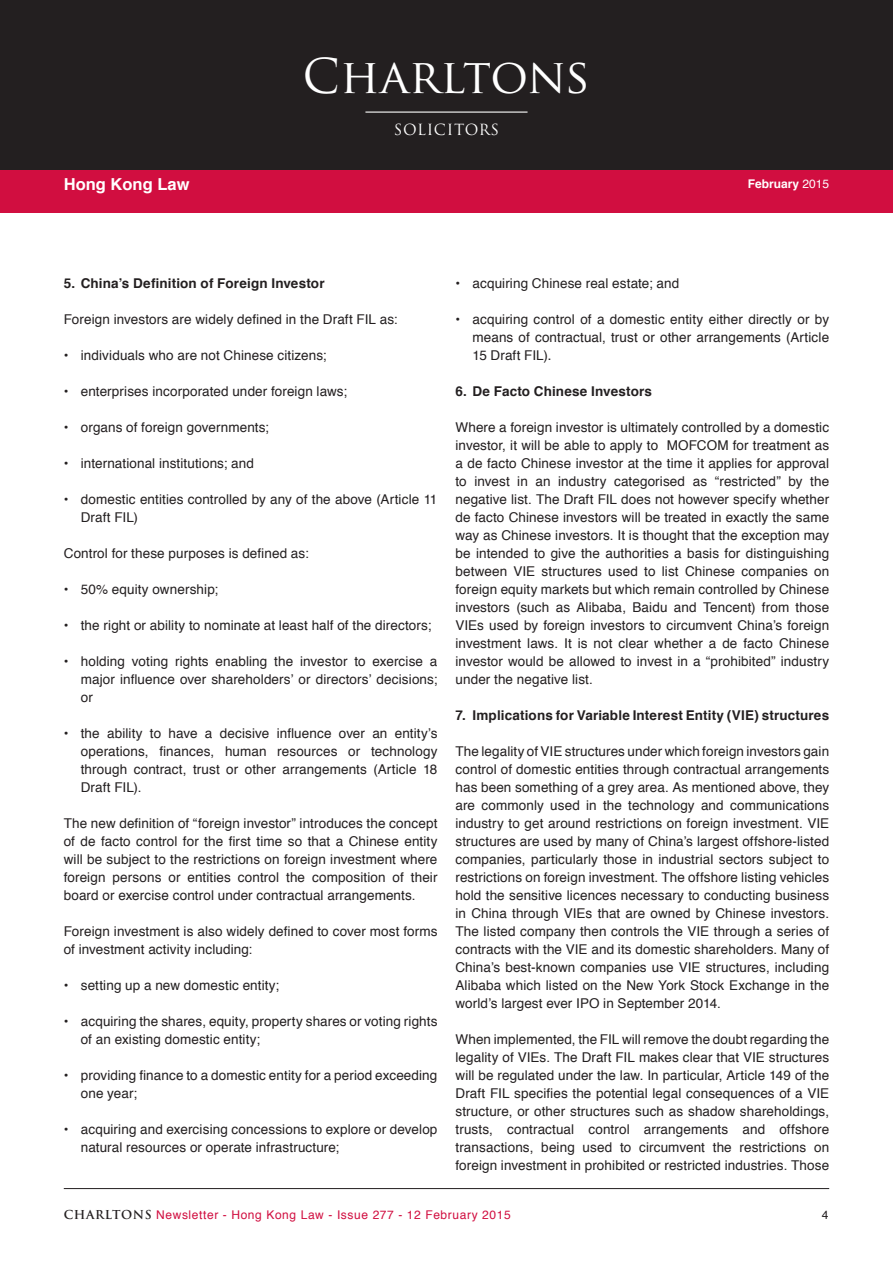
<style>
.page{position:relative;width:893px;height:1263px;background:#fff}
.page>*{position:absolute;margin:0;border:0;box-sizing:border-box;transform-origin:0 0}
.t1{font:46.8px "Trajan Pro";color:#fff}
.t2{font:700 16.5px "Helvetica";color:#fff}
.t3{font:15px "Trajan Pro";letter-spacing:.04em;color:#fff}
.body_text{font:13.5px/18px "Helvetica";letter-spacing:.01em;color:#231f20;text-align:justify}
.body_text_i_heading{font:700 13.5px "Helvetica";letter-spacing:.01em;color:#231f20}
.t4{font:12px "Helvetica";letter-spacing:.05em;color:#d10e40}
.t5{font:700 12px "Helvetica";color:#fff}
.t6{font:12px "Helvetica";color:#231f20}
.s1{font-weight:400}
.s2{font-weight:700}
.s3{font-family:"Arial";font-size:15px}
.s4{font-family:"Trajan Pro";font-weight:700;color:#231f20}
</style>
<div class="page">
<div style="left:0;top:194px;width:893px;height:19px;background:#d10e40"></div>
<hr style="left:64px;top:1188px;width:765px;height:1px;background:#231f20">
<div style="left:0;top:0;width:893px;height:170px;background:#231f20"></div>
<div style="left:0;top:170px;width:893px;height:32px;background:#d10e40"></div>
<hr style="left:365px;top:112px;width:162px;height:1px;background:#fff">
<p class="t2" style="left:64px;top:171px;width:127px">Hong Kong Law</p>
<h1 class="t1" style="left:303px;top:47px;width:289px">Charltons</h1>
<p class="t3" style="left:394px;top:120px;width:107px">SOLICITORS</p>
<p class="t5" style="left:748px;top:174px;width:83px">February <span class="s1">2015</span></p>
<p class="body_text_i_heading" style="left:64px;top:272px;width:262px">5. China’s Definition of Foreign Investor</p>
<p class="body_text" style="left:64px;top:311px;width:335px">Foreign investors are widely defined in the Draft FIL as:</p>
<p class="body_text" style="left:64px;top:347px;width:264px"><span class="s2">•</span> individuals who are not Chinese citizens;</p>
<p class="body_text" style="left:64px;top:383px;width:285px"><span class="s2">•</span> enterprises incorporated under foreign laws;</p>
<p class="body_text" style="left:64px;top:419px;width:207px"><span class="s2">•</span> organs of foreign governments;</p>
<p class="body_text" style="left:64px;top:455px;width:192px"><span class="s2">•</span> international institutions; and</p>
<p class="body_text" style="left:81px;top:491px;width:358px;text-indent:-17px"><span class="s2">•</span> domestic entities controlled by any of the above (Article 11<br>Draft FIL)</p>
<p class="body_text" style="left:64px;top:545px;width:247px">Control for these purposes is defined as:</p>
<p class="body_text" style="left:64px;top:581px;width:156px"><span class="s2">•</span> 50% equity ownership;</p>
<p class="body_text" style="left:64px;top:617px;width:369px"><span class="s2">•</span> the right or ability to nominate at least half of the directors;</p>
<p class="body_text" style="left:81px;top:653px;width:358px;text-indent:-17px"><span class="s2">•</span> holding voting rights enabling the investor to exercise a major influence over shareholders’ or directors’ decisions; or</p>
<p class="body_text" style="left:81px;top:725px;width:358px;text-indent:-17px"><span class="s2">•</span> the ability to have a decisive influence over an entity’s operations, finances, human resources or technology through contract, trust or other arrangements (Article 18<br>Draft FIL).</p>
<p class="body_text" style="left:64px;top:815px;width:375px">The new definition of “foreign investor” introduces the concept of de facto control for the first time so that a Chinese entity will be subject to the restrictions on foreign investment where foreign persons or entities control the composition of their board or exercise control under contractual arrangements.</p>
<p class="body_text" style="left:64px;top:923px;width:375px">Foreign investment is also widely defined to cover most forms of investment activity including:</p>
<p class="body_text" style="left:64px;top:977px;width:217px"><span class="s2">•</span> setting up a new domestic entity;</p>
<p class="body_text" style="left:81px;top:1013px;width:358px;text-indent:-17px"><span class="s2">•</span> acquiring the shares, equity, property shares or voting rights of an existing domestic entity;</p>
<p class="body_text" style="left:81px;top:1067px;width:358px;text-indent:-17px"><span class="s2">•</span> providing finance to a domestic entity for a period exceeding one year;</p>
<p class="body_text" style="left:81px;top:1121px;width:358px;text-indent:-17px"><span class="s2">•</span> acquiring and exercising concessions to explore or develop natural resources or operate infrastructure;</p>
<p class="body_text" style="left:455px;top:275px;width:225px"><span class="s2">•</span> acquiring Chinese real estate; and</p>
<p class="body_text" style="left:472px;top:311px;width:358px;text-indent:-17px"><span class="s2">•</span> acquiring control of a domestic entity either directly or by means of contractual, trust or other arrangements (Article 15 Draft FIL)<span class="s3">.</span></p>
<p class="body_text_i_heading" style="left:455px;top:380px;width:198px">6. De Facto Chinese Investors</p>
<p class="body_text" style="left:455px;top:419px;width:375px">Where a foreign investor is ultimately controlled by a domestic investor, it will be able to apply to MOFCOM for treatment as a de facto Chinese investor at the time it applies for approval to invest in an industry categorised as “restricted” by the negative list. The Draft FIL does not however specify whether de facto Chinese investors will be treated in exactly the same way as Chinese investors. It is thought that the exception may be intended to give the authorities a basis for distinguishing between VIE structures used to list Chinese companies on foreign equity markets but which remain controlled by Chinese investors (such as Alibaba, Baidu and Tencent) from those VIEs used by foreign investors to circumvent China’s foreign investment laws. It is not clear whether a de facto Chinese investor would be allowed to invest in a “prohibited” industry under the negative list.</p>
<p class="body_text_i_heading" style="left:455px;top:704px;width:375px">7. Implications for Variable Interest Entity (VIE) structures</p>
<p class="body_text" style="left:455px;top:743px;width:375px">The legality of VIE structures under which foreign investors gain control of domestic entities through contractual arrangements has been something of a grey area. As mentioned above, they are commonly used in the technology and communications industry to get around restrictions on foreign investment. VIE structures are used by many of China’s largest offshore-listed companies, particularly those in industrial sectors subject to restrictions on foreign investment. The offshore listing vehicles hold the sensitive licences necessary to conducting business in China through VIEs that are owned by Chinese investors.<br>The listed company then controls the VIE through a series of contracts with the VIE and its domestic shareholders. Many of China’s best-known companies use VIE structures, including Alibaba which listed on the New York Stock Exchange in the world’s largest ever IPO in September 2014.</p>
<p class="body_text" style="left:455px;top:1031px;width:375px">When implemented, the FIL will remove the doubt regarding the legality of VIEs. The Draft FIL makes clear that VIE structures will be regulated under the law. In particular, Article 149 of the Draft FIL specifies the potential legal consequences of a VIE structure, or other structures such as shadow shareholdings, trusts, contractual control arrangements and offshore transactions, being used to circumvent the restrictions on foreign investment in prohibited or restricted industries. Those</p>
<p class="t4" style="left:64px;top:1206px;width:448px"><span class="s4">CHARLTONS</span> Newsletter - Hong Kong Law - Issue 277 - 12 February 2015</p>
<p class="t6" style="left:822px;top:1206px;width:8px">4</p>
</div>
